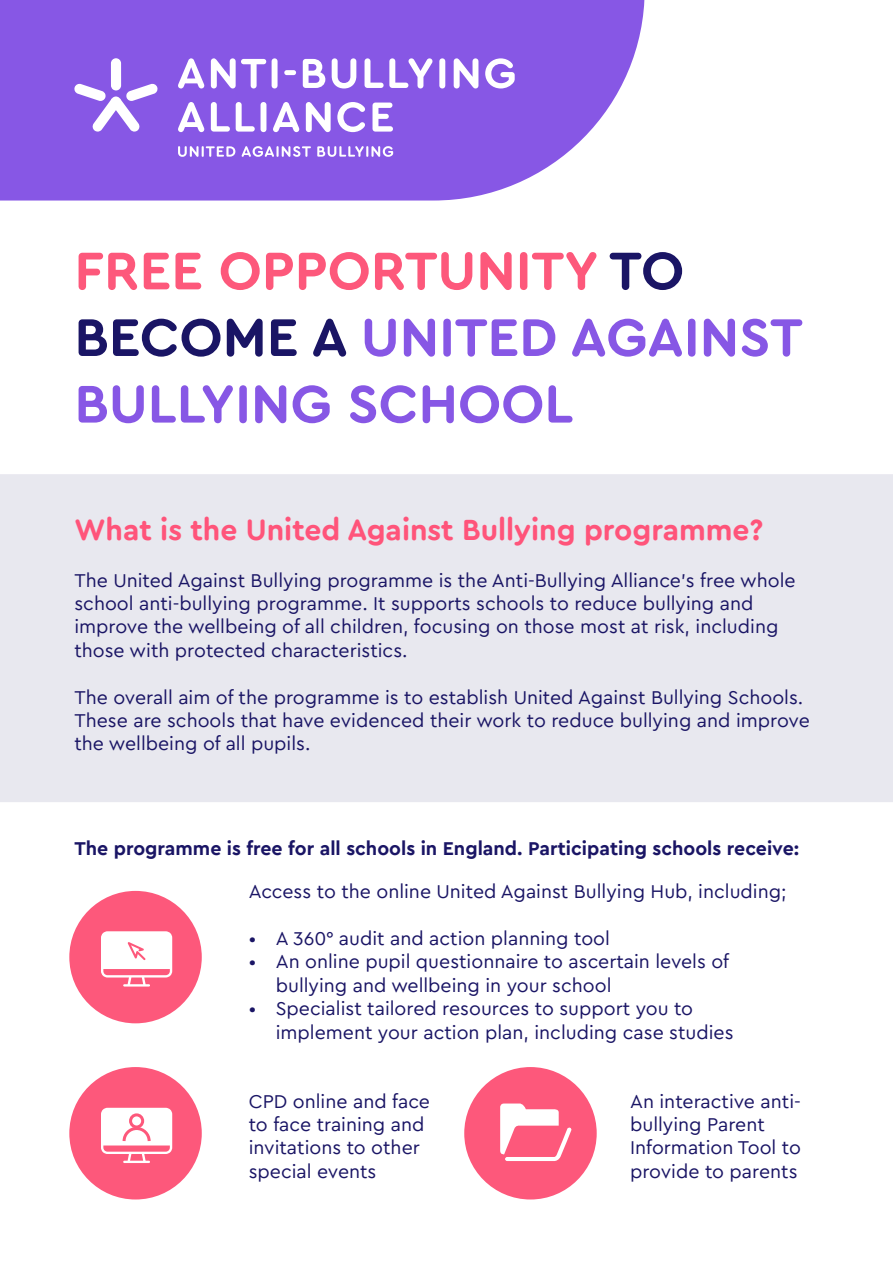
<style>
.page{position:relative;width:893px;height:1263px;background:#fff}
.page>*{position:absolute;margin:0;border:0;box-sizing:border-box;transform-origin:0 0}
.t1{font:700 55.5px/66.6px "Cera Round Pro";color:#8757e5}
.t2{font:700 30px "Cera Round Pro";color:#ff547a}
.t3{font:19.5px/23.4px "Cera Pro";color:#1a1565}
.t4{font:700 19.5px "Cera Pro";color:#1a1565}
.s1{color:#fd587b}
.s2{color:#1a1565}
</style>
<div class="page">
<div style="left:69px;top:891px;width:133px;height:132px;background:#fd587b;border-radius:50%"></div>
<div style="left:69px;top:1067px;width:133px;height:132px;background:#fd587b;border-radius:50%"></div>
<div style="left:464px;top:1067px;width:133px;height:132px;background:#fd587b;border-radius:50%"></div>
<div style="left:0;top:474px;width:893px;height:328px;background:#e8e8ef"></div>
<svg style="left:0;top:0;width:645px;height:201px;background:#9266e7"></svg>
<svg style="left:101px;top:931px;width:71px;height:55px"></svg>
<svg style="left:500px;top:1103px;width:72px;height:58px"></svg>
<svg style="left:101px;top:1108px;width:71px;height:55px"></svg>
<svg style="left:74px;top:58px;width:84px;height:74px"></svg>
<svg style="left:178px;top:58px;width:26px;height:30px"></svg>
<svg style="left:211px;top:58px;width:55px;height:30px"></svg>
<div style="left:272px;top:58px;width:6px;height:30px;background:#fff;border-radius:3px"></div>
<div style="left:284px;top:70px;width:12px;height:5px;background:#fff;border-radius:2px"></div>
<svg style="left:303px;top:59px;width:22px;height:29px"></svg>
<svg style="left:332px;top:58px;width:24px;height:30px"></svg>
<svg style="left:365px;top:58px;width:67px;height:30px"></svg>
<div style="left:439px;top:58px;width:6px;height:30px;background:#fff;border-radius:3px"></div>
<svg style="left:454px;top:58px;width:24px;height:30px"></svg>
<svg style="left:485px;top:58px;width:30px;height:30px"></svg>
<svg style="left:178px;top:102px;width:26px;height:30px"></svg>
<svg style="left:211px;top:102px;width:19px;height:30px"></svg>
<svg style="left:236px;top:102px;width:19px;height:30px"></svg>
<div style="left:261px;top:102px;width:5px;height:30px;background:#fff;border-radius:3px"></div>
<svg style="left:273px;top:102px;width:26px;height:30px"></svg>
<svg style="left:306px;top:102px;width:25px;height:30px"></svg>
<svg style="left:337px;top:102px;width:28px;height:30px"></svg>
<svg style="left:372px;top:103px;width:21px;height:29px"></svg>
<svg style="left:178px;top:146px;width:57px;height:11px"></svg>
<svg style="left:242px;top:146px;width:69px;height:11px"></svg>
<svg style="left:317px;top:146px;width:76px;height:11px"></svg>
<h1 class="t1" style="left:74px;top:234px;width:730px"><span class="s1">FREE OPPORTUNITY</span> <span class="s2">TO<br>BECOME A</span> UNITED AGAINST<br>BULLYING SCHOOL</h1>
<h2 class="t2" style="left:74px;top:509px;width:690px">What is the United Against Bullying programme?</h2>
<p class="t3" style="left:74px;top:567px;width:723px">The United Against Bullying programme is the Anti-Bullying Alliance’s free whole school anti-bullying programme. It supports schools to reduce bullying and improve the wellbeing of all children, focusing on those most at risk, including those with protected characteristics.</p>
<p class="t3" style="left:74px;top:684px;width:737px">The overall aim of the programme is to establish United Against Bullying Schools.<br>These are schools that have evidenced their work to reduce bullying and improve the wellbeing of all pupils.</p>
<p class="t4" style="left:74px;top:835px;width:726px">The programme is free for all schools in England. Participating schools receive:</p>
<p class="t3" style="left:249px;top:879px;width:539px">Access to the online United Against Bullying Hub, including;</p>
<p class="t3" style="left:249px;top:926px;width:363px">• A 360° audit and action planning tool</p>
<p class="t3" style="left:276px;top:949px;width:455px;text-indent:-27px">• An online pupil questionnaire to ascertain levels of bullying and wellbeing in your school</p>
<p class="t3" style="left:276px;top:996px;width:459px;text-indent:-27px">• Specialist tailored resources to support you to implement your action plan, including case studies</p>
<p class="t3" style="left:249px;top:1088px;width:183px">CPD online and face to face training and invitations to other special events</p>
<p class="t3" style="left:630px;top:1088px;width:172px">An interactive anti&shy;bullying Parent<br>Information Tool to provide to parents</p>
</div>
